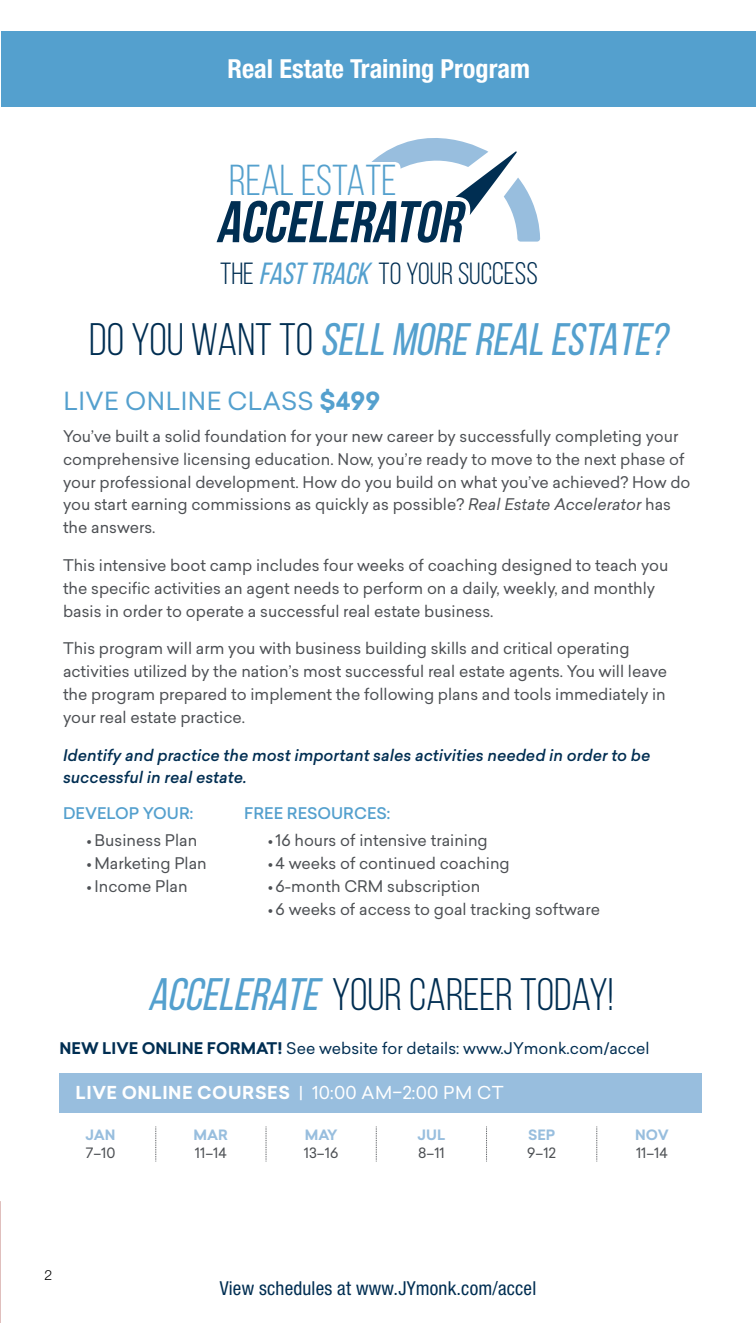
<style>
.page{position:relative;width:756px;height:1323px;background:#fff}
.page>*{position:absolute;margin:0;border:0;box-sizing:border-box;transform-origin:0 0}
.t1{font:italic 700 58.62px "Bebas Neue";color:#002e52}
.t2{font:italic 45.5px "Bebas Neue";color:#54a0ce}
.t3{font:45.5px "Bebas Neue";color:#002e52}
.t4{font:43.23px "Bebas Neue";color:#54a0cd}
.t5{font:30.62px "Bebas Neue";color:#002e52}
.t6{font:700 condensed 26.25px "Helvetica Neue LT Std";color:#fff}
.t7{font:24.5px "Sailec";letter-spacing:.02em;color:#54a0ce}
.t8{font:condensed 19.25px "Helvetica Neue LT Std";letter-spacing:.01em;color:#002e52}
.t9{font:700 17.5px "Sailec";letter-spacing:.03em;color:#fff}
.t10{font:15.75px/22.8px "Sailec";color:#4d5054}
.t11{font:italic 500 15.75px/22.8px "Sailec";color:#002e52}
.t12{font:15.75px "Sailec";color:#002e52}
.t13{font:500 15.75px "Sailec";color:#54a0ce}
.t14{font:14px "Sailec";color:#4d5054}
.t15{font:700 14px "Sailec";color:#98bede}
.t16{font:300 14px "Helvetica Neue LT Std";color:#000}
.s1{font-style:italic;color:#54a0ce}
.s2{font-size:31.15px}
.s3{font-style:normal;color:#002e52}
.s4{font-weight:700}
.s5{font-style:italic}
.s6{font-weight:400}
</style>
<div class="page">
<div style="left:0;top:31px;width:756px;height:75px;background:#54a0ce"></div>
<hr style="left:0;top:0;width:1px;height:1323px;background:#fff">
<svg style="left:0;top:1201px;width:1px;height:122px"></svg>
<svg style="left:371px;top:138px;width:169px;height:104px"></svg>
<div style="left:60px;top:1073px;width:642px;height:39px;background:#98bede"></div>
<svg style="left:155px;top:1126px;width:1px;height:36px"></svg>
<svg style="left:486px;top:1126px;width:1px;height:36px"></svg>
<svg style="left:596px;top:1126px;width:1px;height:36px"></svg>
<svg style="left:266px;top:1126px;width:1px;height:36px"></svg>
<svg style="left:376px;top:1126px;width:1px;height:36px"></svg>
<h3 class="t6" style="left:227px;top:53px;width:304px">Real Estate Training Program</h3>
<h3 class="t4" style="left:229px;top:157px;width:169px">REAL ESTATE</h3>
<h1 class="t1" style="left:216px;top:190px;width:259px">ACCELERATOR</h1>
<h3 class="t5" style="left:220px;top:257px;width:319px">THE <span class="s1">FASTTRACK</span> TO YOUR SUC<span class="s2">CESS</span></h3>
<h2 class="t2" style="left:89px;top:315px;width:587px"><span class="s3">D O Y O U W A N T T O</span> SELLMORE REALESTATE?</h2>
<h3 class="t7" style="left:63px;top:384px;width:318px">LIVE ONLINE CLASS <span class="s4">$499</span></h3>
<p class="t10" style="left:63px;top:425px;width:629px">You’ve built a solid foundation for your new career by successfully completing your comprehensive licensing education. Now, you’re ready to move to the next phase of your professional development. How do you build on what you’ve achieved? How do you start earning commissions as quickly as possible? <span class="s5">Real Estate Accelerator</span> has the answers.</p>
<p class="t10" style="left:63px;top:554px;width:607px">This intensive boot camp includes four weeks of coaching designed to teach you the specific activities an agent needs to perform on a daily, weekly, and monthly basis in order to operate a successful real estate business.</p>
<p class="t10" style="left:63px;top:637px;width:606px">This program will arm you with business building skills and critical operating activities utilized by the nation’s most successful real estate agents. You will leave the program prepared to implement the following plans and tools immediately in your real estate practice.</p>
<p class="t11" style="left:63px;top:743px;width:589px">Identify and practice the most important sales activities needed in order to be successful in real estate.</p>
<p class="t13" style="left:63px;top:802px;width:132px">DEVELOP YOUR:</p>
<p class="t10" style="left:87px;top:829px;width:112px">•Business Plan</p>
<p class="t10" style="left:87px;top:852px;width:122px">•Marketing Plan</p>
<p class="t10" style="left:87px;top:875px;width:103px">•Income Plan</p>
<p class="t13" style="left:244px;top:802px;width:148px">FREE RESOURCES:</p>
<p class="t10" style="left:268px;top:829px;width:222px">•16 hours of intensive training</p>
<p class="t10" style="left:268px;top:852px;width:244px">• 4 weeks of continued coaching</p>
<p class="t10" style="left:268px;top:875px;width:214px">• 6-month CRM subscription</p>
<p class="t10" style="left:268px;top:897px;width:334px">• 6 weeks of access to goal tracking software</p>
<h2 class="t3" style="left:148px;top:970px;width:467px"><span class="s1">ACCELERATE</span> YOUR CAREER TODAY!</h2>
<p class="t12" style="left:60px;top:1037px;width:592px"><span class="s4">NEW LIVE ONLINE FORMAT!</span> See website for details: www.JYmonk.com/accel</p>
<p class="t9" style="left:76px;top:1080px;width:430px">LIVE ONLINE COURSES <span class="s6">| 10:00 AM–2:00 PM CT</span></p>
<p class="t15" style="left:86px;top:1125px;width:31px">JAN</p>
<p class="t14" style="left:86px;top:1143px;width:31px">7–10</p>
<p class="t15" style="left:194px;top:1125px;width:36px">MAR</p>
<p class="t14" style="left:195px;top:1143px;width:33px">11–14</p>
<p class="t15" style="left:305px;top:1125px;width:34px">MAY</p>
<p class="t14" style="left:304px;top:1143px;width:36px">13–16</p>
<p class="t15" style="left:418px;top:1125px;width:29px">JUL</p>
<p class="t14" style="left:418px;top:1143px;width:28px">8–11</p>
<p class="t15" style="left:528px;top:1125px;width:29px">SEP</p>
<p class="t14" style="left:527px;top:1143px;width:30px">9–12</p>
<p class="t15" style="left:635px;top:1125px;width:35px">NOV</p>
<p class="t14" style="left:636px;top:1143px;width:33px">11–14</p>
<p class="t16" style="left:45px;top:1267px;width:9px">2</p>
<p class="t8" style="left:220px;top:1277px;width:318px">View schedules at www.JYmonk.com/accel</p>
</div>
